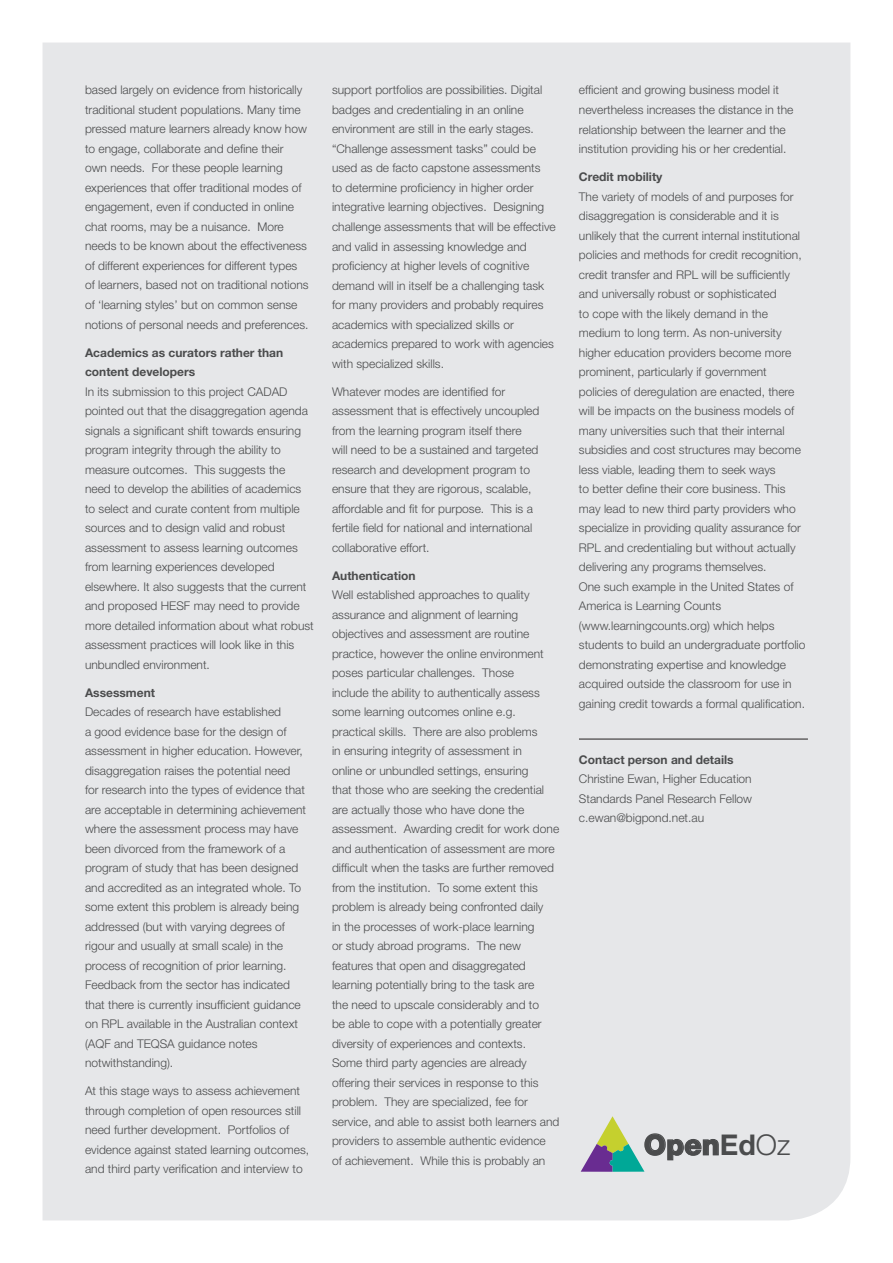
<style>
.page{position:relative;width:893px;height:1263px;background:#fff}
.page>*{position:absolute;margin:0;border:0;box-sizing:border-box;transform-origin:0 0}
.t1{font:800 28.65px "Helvetica Neue";color:#4b4c4d}
.t2{font:300 12px/19.5px "Helvetica Neue";color:#4b4c4d}
.t3{font:700 12px/19.5px "Helvetica Neue";color:#4b4c4d}
.s1{font-weight:700}
.s2{font-weight:300}
</style>
<div class="page">
<div style="left:43px;top:43px;width:807px;height:1177px;background:#e6e7e9"></div>
<hr style="left:579px;top:739px;width:229px;height:1px;background:#231f20">
<svg style="left:581px;top:1116px;width:138px;height:56px;background:#bfc9c5"></svg>
<p class="t2" style="left:85px;top:80px;width:225px">based largely on evidence from historically traditional student populations. Many time pressed mature learners already know how to engage, collaborate and define their<br>own needs. For these people learning experiences that offer traditional modes of engagement, even if conducted in online chat rooms, may be a nuisance. More needs to be known about the effectiveness of different experiences for different types of learners, based not on traditional notions of ‘learning styles’ but on common sense notions of personal needs and preferences.</p>
<p class="t3" style="left:85px;top:342px;width:200px">Academics as curators rather than content developers</p>
<p class="t2" style="left:85px;top:381px;width:230px">In its submission to this project CADAD pointed out that the disaggregation agenda signals a significant shift towards ensuring program integrity through the ability to measure outcomes. This suggests the need to develop the abilities of academics to select and curate content from multiple sources and to design valid and robust assessment to assess learning outcomes from learning experiences developed elsewhere. It also suggests that the current and proposed HESF may need to provide more detailed information about what robust assessment practices will look like in this unbundled environment.</p>
<p class="t3" style="left:85px;top:682px;width:71px">Assessment</p>
<p class="t2" style="left:85px;top:702px;width:222px">Decades of research have established<br>a good evidence base for the design of assessment in higher education. However, disaggregation raises the potential need for research into the types of evidence that are acceptable in determining achievement where the assessment process may have been divorced from the framework of a program of study that has been designed and accredited as an integrated whole. To some extent this problem is already being addressed (but with varying degrees of rigour and usually at small scale) in the process of recognition of prior learning.<br>Feedback from the sector has indicated that there is currently insufficient guidance on RPL available in the Australian context (AQF and TEQSA guidance notes notwithstanding).</p>
<p class="t2" style="left:85px;top:1081px;width:226px">At this stage ways to assess achievement through completion of open resources still need further development. Portfolios of evidence against stated learning outcomes, and third party verification and interview to</p>
<p class="t2" style="left:332px;top:80px;width:225px">support portfolios are possibilities. Digital badges and credentialing in an online environment are still in the early stages. “Challenge assessment tasks” could be used as de facto capstone assessments<br>to determine proficiency in higher order integrative learning objectives. Designing challenge assessments that will be effective and valid in assessing knowledge and proficiency at higher levels of cognitive demand will in itself be a challenging task for many providers and probably requires academics with specialized skills or academics prepared to work with agencies with specialized skills.</p>
<p class="t2" style="left:332px;top:381px;width:209px">Whatever modes are identified for assessment that is effectively uncoupled from the learning program itself there will need to be a sustained and targeted research and development program to ensure that they are rigorous, scalable, affordable and fit for purpose. This is a fertile field for national and international collaborative effort.</p>
<p class="t3" style="left:332px;top:565px;width:85px">Authentication</p>
<p class="t2" style="left:332px;top:585px;width:229px">Well established approaches to quality assurance and alignment of learning objectives and assessment are routine practice, however the online environment poses particular challenges. Those<br>include the ability to authentically assess some learning outcomes online e.g. practical skills. There are also problems<br>in ensuring integrity of assessment in<br>online or unbundled settings, ensuring<br>that those who are seeking the credential are actually those who have done the assessment. Awarding credit for work done and authentication of assessment are more difficult when the tasks are further removed from the institution. To some extent this problem is already being confronted daily<br>in the processes of work-place learning<br>or study abroad programs. The new features that open and disaggregated learning potentially bring to the task are<br>the need to upscale considerably and to<br>be able to cope with a potentially greater diversity of experiences and contexts.<br>Some third party agencies are already offering their services in response to this problem. They are specialized, fee for service, and able to assist both learners and providers to assemble authentic evidence<br>of achievement. While this is probably an</p>
<p class="t2" style="left:579px;top:80px;width:216px">efficient and growing business model it nevertheless increases the distance in the relationship between the learner and the institution providing his or her credential.</p>
<p class="t3" style="left:579px;top:167px;width:85px">Credit mobility</p>
<p class="t2" style="left:579px;top:186px;width:228px">The variety of models of and purposes for disaggregation is considerable and it is unlikely that the current internal institutional policies and methods for credit recognition, credit transfer and RPL will be sufficiently and universally robust or sophisticated<br>to cope with the likely demand in the medium to long term. As non-university higher education providers become more prominent, particularly if government policies of deregulation are enacted, there will be impacts on the business models of many universities such that their internal subsidies and cost structures may become less viable, leading them to seek ways<br>to better define their core business. This may lead to new third party providers who specialize in providing quality assurance for RPL and credentialing but without actually delivering any programs themselves.<br>One such example in the United States of America is Learning Counts (www.learningcounts.org) which helps students to build an undergraduate portfolio demonstrating expertise and knowledge acquired outside the classroom for use in gaining credit towards a formal qualification.</p>
<p class="t3" style="left:579px;top:749px;width:156px">Contact person and details</p>
<p class="t2" style="left:579px;top:769px;width:175px;text-align:justify">Christine Ewan, Higher Education Standards Panel Research Fellow c.ewan@bigpond.net.au</p>
<h1 class="t1" style="left:644px;top:1127px;width:148px">Open<span class="s1">Ed</span><span class="s2">Oz</span></h1>
</div>
